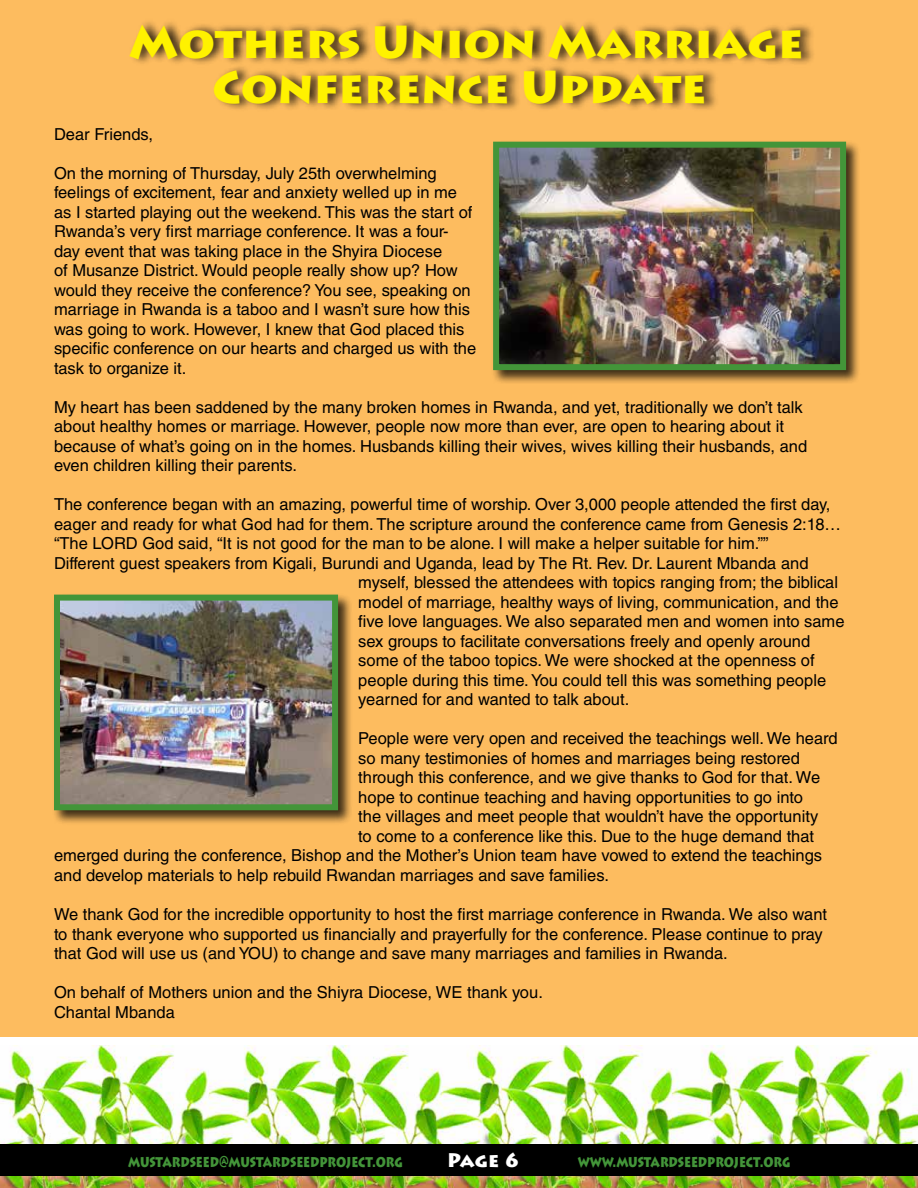
<style>
.page{position:relative;width:918px;height:1188px;background:#fff}
.page>*{position:absolute;margin:0;border:0;box-sizing:border-box;transform-origin:0 0}
.t1{font:900 45px/45px "Lithos Pro";color:#fff200;text-align:center}
.t2{font:900 19.5px "Lithos Pro";color:#fff}
.t3{font:16.5px/19.5px "Helvetica LT Std";color:#000}
.t4{font:900 16.5px "Lithos Pro";letter-spacing:-.01em;color:#439539;scale:.75 1}
</style>
<div class="page">
<div style="left:0;top:0;width:918px;height:1037px;background:#fdbc5f"></div>
<img style="left:0;top:1045px;width:918px;height:143px">
<div style="left:0;top:1144px;width:918px;height:32px;background:#000"></div>
<div style="left:52px;top:593px;width:301px;height:232px;background:#000;opacity:.75"></div>
<img style="left:61px;top:602px;width:270px;height:201px">
<div style="left:54px;top:595px;width:284px;height:215px;border:6px solid #439539"></div>
<div style="left:129px;top:17px;width:686px;height:95px;background:#000;opacity:.75"></div>
<div style="left:492px;top:140px;width:369px;height:245px;background:#000;opacity:.75"></div>
<img style="left:500px;top:149px;width:339px;height:214px">
<div style="left:493px;top:142px;width:353px;height:228px;border:6px solid #439539"></div>
<h1 class="t1" style="left:129px;top:21px;width:676px">Mothers Union Marriage<br>Conference Update</h1>
<p class="t3" style="left:54px;top:124px;width:101px">Dear Friends,</p>
<p class="t3" style="left:54px;top:163px;width:424px">On the morning of Thursday, July 25th overwhelming feelings of excitement, fear and anxiety welled up in me as I started playing out the weekend. This was the start of Rwanda’s very first marriage conference. It was a four&shy;day event that was taking place in the Shyira Diocese<br>of Musanze District. Would people really show up? How would they receive the conference? You see, speaking on marriage in Rwanda is a taboo and I wasn’t sure how this was going to work. However, I knew that God placed this specific conference on our hearts and charged us with the task to organize it.</p>
<p class="t3" style="left:54px;top:397px;width:755px">My heart has been saddened by the many broken homes in Rwanda, and yet, traditionally we don’t talk about healthy homes or marriage. However, people now more than ever, are open to hearing about it because of what’s going on in the homes. Husbands killing their wives, wives killing their husbands, and even children killing their parents.</p>
<p class="t3" style="left:54px;top:495px;width:778px">The conference began with an amazing, powerful time of worship. Over 3,000 people attended the first day,</p>
<p class="t3" style="left:54px;top:514px;width:789px">eager and ready for what God had for them. The scripture around the conference came from Genesis 2:18…</p>
<p class="t3" style="left:54px;top:534px;width:716px">“The LORD God said, “It is not good for the man to be alone. I will make a helper suitable for him.””</p>
<p class="t3" style="left:54px;top:553px;width:756px">Different guest speakers from Kigali, Burundi and Uganda, lead by The Rt. Rev. Dr. Laurent Mbanda and</p>
<p class="t3" style="left:358px;top:573px;width:481px">myself, blessed the attendees with topics ranging from; the biblical</p>
<p class="t3" style="left:358px;top:592px;width:482px">model of marriage, healthy ways of living, communication, and the</p>
<p class="t3" style="left:358px;top:612px;width:488px">five love languages. We also separated men and women into same</p>
<p class="t3" style="left:358px;top:631px;width:454px">sex groups to facilitate conversations freely and openly around</p>
<p class="t3" style="left:358px;top:651px;width:458px">some of the taboo topics. We were shocked at the openness of</p>
<p class="t3" style="left:358px;top:670px;width:469px">people during this time. You could tell this was something people</p>
<p class="t3" style="left:358px;top:690px;width:272px">yearned for and wanted to talk about.</p>
<p class="t3" style="left:358px;top:729px;width:481px">People were very open and received the teachings well. We heard</p>
<p class="t3" style="left:358px;top:748px;width:443px">so many testimonies of homes and marriages being restored</p>
<p class="t3" style="left:358px;top:768px;width:463px">through this conference, and we give thanks to God for that. We</p>
<p class="t3" style="left:358px;top:787px;width:446px">hope to continue teaching and having opportunities to go into</p>
<p class="t3" style="left:358px;top:807px;width:462px">the villages and meet people that wouldn’t have the opportunity</p>
<p class="t3" style="left:358px;top:826px;width:457px">to come to a conference like this. Due to the huge demand that</p>
<p class="t3" style="left:54px;top:846px;width:770px">emerged during the conference, Bishop and the Mother’s Union team have vowed to extend the teachings</p>
<p class="t3" style="left:54px;top:865px;width:557px">and develop materials to help rebuild Rwandan marriages and save families.</p>
<p class="t3" style="left:54px;top:904px;width:775px">We thank God for the incredible opportunity to host the first marriage conference in Rwanda. We also want to thank everyone who supported us financially and prayerfully for the conference. Please continue to pray that God will use us (and YOU) to change and save many marriages and families in Rwanda.</p>
<p class="t3" style="left:54px;top:982px;width:490px">On behalf of Mothers union and the Shiyra Diocese, WE thank you.<br>Chantal Mbanda</p>
<p class="t4" style="left:128px;top:1151px;width:368px">mustardseed@mustardseedproject.org</p>
<p class="t2" style="left:447px;top:1148px;width:74px">Page 6</p>
<p class="t4" style="left:578px;top:1151px;width:285px">www.mustardseedproject.org</p>
</div>
